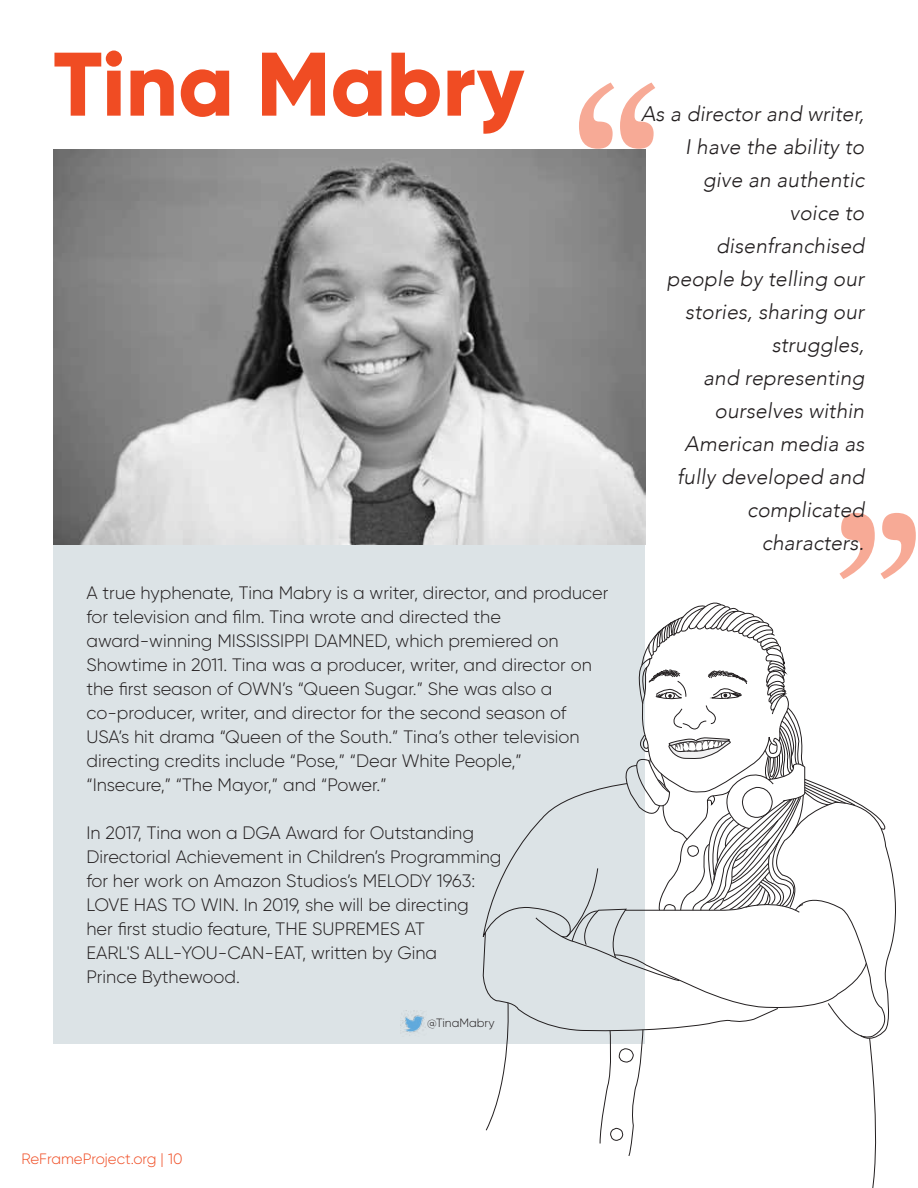
<style>
.page{position:relative;width:918px;height:1188px;background:#fff}
.page>*{position:absolute;margin:0;border:0;box-sizing:border-box;transform-origin:0 0}
.t1{font:238.5px "Marion";color:rgb(240 78 37/.8)}
.t2{font:800 90px "Gilroy";color:#f04c23}
.t3{font:italic 300 21px/33px "Avenir";letter-spacing:.005em;color:#231f20;text-align:right}
.t4{font:300 18px/24px "Gilroy";color:#231f20}
.t5{font:300 15px "Gilroy";color:#f04d24}
.t6{font:300 12px "Gilroy";color:#231f20}
.s1{font-size:22.5px}
</style>
<div class="page">
<div style="left:54px;top:533px;width:591px;height:511px;background:#dce3e6"></div>
<svg style="left:483px;top:602px;width:413px;height:586px"></svg>
<img style="left:54px;top:150px;width:591px;height:394px">
<img style="left:400px;top:1015px;width:26px;height:21px">
<h2 class="t2" style="left:54px;top:27px;width:472px">Tina Mabry</h2>
<h1 class="t1" style="left:571px;top:28px;width:94px">“</h1>
<p class="t3" style="left:641px;top:97px;width:225px">As a director and writer,<br>I have the ability to give an authentic<br>voice to disenfranchised<br>people by telling our stories, sharing our struggles,<br>and representing ourselves within<br>American media as fully developed and complicated characters<span class="s1">.</span></p>
<h1 class="t1" style="left:924px;top:634px;width:94px;rotate:-180deg">“</h1>
<p class="t4" style="left:86px;top:581px;width:524px">A true hyphenate, Tina Mabry is a writer, director, and producer for television and film. Tina wrote and directed the award-winning MISSISSIPPI DAMNED, which premiered on Showtime in 2011. Tina was a producer, writer, and director on the first season of OWN’s “Queen Sugar.” She was also a co-producer, writer, and director for the second season of USA’s hit drama “Queen of the South.” Tina’s other television directing credits include “Pose,” “Dear White People,” “Insecure,” “The Mayor,” and “Power.”</p>
<p class="t4" style="left:86px;top:821px;width:417px">In 2017, Tina won a DGA Award for Outstanding Directorial Achievement in Children’s Programming for her work on Amazon Studios’s MELODY 1963:<br>LOVE HAS TO WIN. In 2019, she will be directing<br>her first studio feature, THE SUPREMES AT<br>EARL'S ALL-YOU-CAN-EAT, written by Gina<br>Prince Bythewood.</p>
<p class="t5" style="left:22px;top:1149px;width:162px">ReFrameProject.org | 10</p>
<p class="t6" style="left:427px;top:1016px;width:69px">@TinaMabry</p>
</div>
